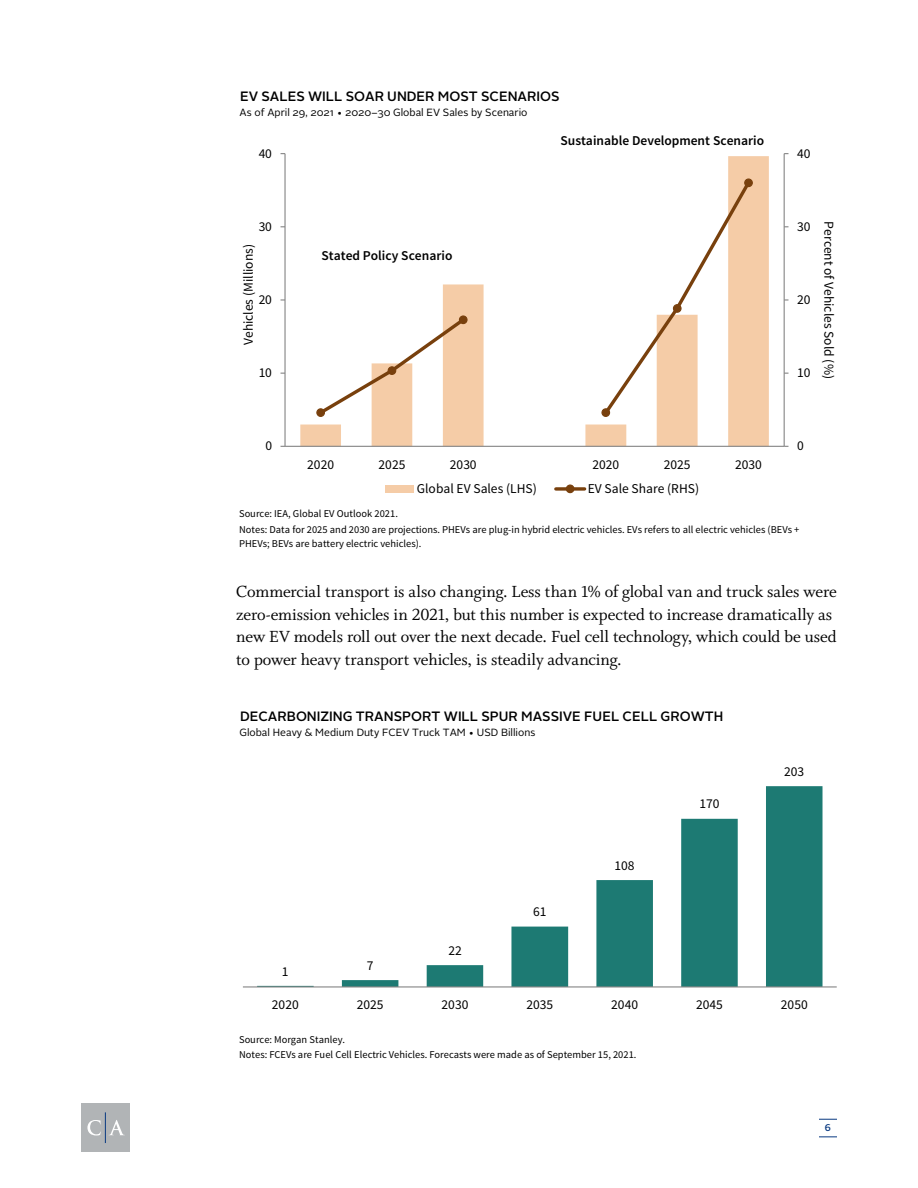
<style>
.page{position:relative;width:918px;height:1188px;background:#fff}
.page>*{position:absolute;margin:0;border:0;box-sizing:border-box;transform-origin:0 0}
.t1{font:18px/22.5px "Whitman";letter-spacing:-.005em;color:#000}
.t2{font:13.5px "Source Sans Pro";letter-spacing:-.005em;color:#000}
.t3{font:500 13.5px "Alright Sans";color:#000}
.t4{font:600 13.5px "Source Sans Pro";color:#000}
.t5{font:10.5px/15px "Source Sans Pro";letter-spacing:.005em;color:#000}
.t6{font:10.5px "Alright Sans";color:#000}
.t7{font:500 9.75px "Alright Sans";color:#083981}
</style>
<div class="page">
<svg style="left:257px;top:786px;width:566px;height:200px"></svg>
<hr style="left:243px;top:986px;width:594px;height:2px;background:#868686">
<svg style="left:300px;top:156px;width:469px;height:290px"></svg>
<hr style="left:784px;top:154px;width:1px;height:292px;background:#868686">
<hr style="left:284px;top:154px;width:2px;height:292px;background:#868686">
<hr style="left:285px;top:446px;width:499px;height:1px;background:#868686">
<svg style="left:316px;top:178px;width:437px;height:239px"></svg>
<div style="left:317px;top:409px;width:7px;height:7px;background:#78400d;border-radius:50%"></div>
<div style="left:316px;top:408px;width:9px;height:9px;border:1px solid #78400d;border-radius:50%"></div>
<div style="left:388px;top:367px;width:8px;height:7px;background:#78400d;border-radius:50%"></div>
<div style="left:388px;top:366px;width:8px;height:9px;border:1px solid #78400d;border-radius:50%"></div>
<div style="left:459px;top:316px;width:8px;height:8px;background:#78400d;border-radius:50%"></div>
<div style="left:459px;top:315px;width:9px;height:9px;border:1px solid #78400d;border-radius:50%"></div>
<div style="left:602px;top:409px;width:8px;height:7px;background:#78400d;border-radius:50%"></div>
<div style="left:601px;top:408px;width:9px;height:9px;border:1px solid #78400d;border-radius:50%"></div>
<div style="left:673px;top:305px;width:8px;height:7px;background:#78400d;border-radius:50%"></div>
<div style="left:673px;top:304px;width:9px;height:9px;border:1px solid #78400d;border-radius:50%"></div>
<div style="left:745px;top:179px;width:7px;height:8px;background:#78400d;border-radius:50%"></div>
<div style="left:744px;top:178px;width:9px;height:9px;border:1px solid #78400d;border-radius:50%"></div>
<div style="left:385px;top:485px;width:29px;height:8px;background:#f5cca7"></div>
<svg style="left:556px;top:487px;width:29px;height:4px"></svg>
<div style="left:566px;top:485px;width:8px;height:8px;background:#78400d;border-radius:50%"></div>
<div style="left:566px;top:485px;width:8px;height:8px;border:1px solid #78400d;border-radius:50%"></div>
<div style="left:81px;top:1103px;width:49px;height:49px;background:#b1b4b6"></div>
<svg style="left:87px;top:1120px;width:14px;height:16px"></svg>
<svg style="left:109px;top:1120px;width:15px;height:15px"></svg>
<hr style="left:105px;top:1112px;width:1px;height:31px;background:#083981">
<svg style="left:819px;top:1119px;width:18px;height:1px"></svg>
<svg style="left:819px;top:1137px;width:18px;height:1px"></svg>
<p class="t3" style="left:240px;top:87px;width:321px">EV SALES WILL SOAR UNDER MOST SCENARIOS</p>
<p class="t6" style="left:239px;top:105px;width:289px">As of April 29, 2021 • 2020–30 Global EV Sales by Scenario</p>
<p class="t2" style="left:259px;top:145px;width:15px">40</p>
<p class="t4" style="left:560px;top:132px;width:205px">Sustainable Development Scenario</p>
<p class="t2" style="left:797px;top:145px;width:15px">40</p>
<p class="t2" style="left:259px;top:218px;width:15px">30</p>
<p class="t2" style="left:240px;top:345px;width:102px;rotate:-90deg">Vehicles (Millions)</p>
<p class="t2" style="left:259px;top:291px;width:15px">20</p>
<p class="t2" style="left:259px;top:364px;width:15px">10</p>
<p class="t4" style="left:322px;top:247px;width:132px">Stated Policy Scenario</p>
<p class="t2" style="left:797px;top:218px;width:15px">30</p>
<p class="t2" style="left:797px;top:291px;width:15px">20</p>
<p class="t2" style="left:797px;top:364px;width:15px">10</p>
<p class="t2" style="left:838px;top:221px;width:159px;rotate:90deg">Percent of Vehicles Sold (%)</p>
<p class="t2" style="left:265px;top:437px;width:8px">0</p>
<p class="t2" style="left:307px;top:456px;width:28px">2020</p>
<p class="t2" style="left:379px;top:456px;width:28px">2025</p>
<p class="t2" style="left:450px;top:456px;width:28px">2030</p>
<p class="t2" style="left:592px;top:456px;width:28px">2020</p>
<p class="t2" style="left:664px;top:456px;width:28px">2025</p>
<p class="t2" style="left:735px;top:456px;width:28px">2030</p>
<p class="t2" style="left:417px;top:480px;width:121px">Global EV Sales (LHS)</p>
<p class="t2" style="left:588px;top:480px;width:113px">EV Sale Share (RHS)</p>
<p class="t2" style="left:797px;top:437px;width:8px">0</p>
<p class="t5" style="left:239px;top:506px;width:562px">Source: IEA, Global EV Outlook 2021.<br>Notes: Data for 2025 and 2030 are projections. PHEVs are plug-in hybrid electric vehicles. EVs refers to all electric vehicles (BEVs +<br>PHEVs; BEVs are battery electric vehicles).</p>
<p class="t1" style="left:236px;top:581px;width:602px">Commercial transport is also changing. Less than 1% of global van and truck sales were zero-emission vehicles in 2021, but this number is expected to increase dramatically as new EV models roll out over the next decade. Fuel cell technology, which could be used to power heavy transport vehicles, is steadily advancing.</p>
<p class="t3" style="left:240px;top:707px;width:485px">DECARBONIZING TRANSPORT WILL SPUR MASSIVE FUEL CELL GROWTH</p>
<p class="t6" style="left:239px;top:726px;width:297px">Global Heavy &amp; Medium Duty FCEV Truck TAM • USD Billions</p>
<p class="t2" style="left:282px;top:963px;width:8px">1</p>
<p class="t2" style="left:367px;top:957px;width:8px">7</p>
<p class="t2" style="left:448px;top:942px;width:15px">22</p>
<p class="t2" style="left:533px;top:903px;width:15px">61</p>
<p class="t2" style="left:615px;top:857px;width:22px">108</p>
<p class="t2" style="left:699px;top:796px;width:22px">170</p>
<p class="t2" style="left:784px;top:763px;width:22px">203</p>
<p class="t2" style="left:272px;top:996px;width:28px">2020</p>
<p class="t2" style="left:357px;top:996px;width:28px">2025</p>
<p class="t2" style="left:442px;top:996px;width:28px">2030</p>
<p class="t2" style="left:526px;top:996px;width:28px">2035</p>
<p class="t2" style="left:611px;top:996px;width:28px">2040</p>
<p class="t2" style="left:696px;top:996px;width:28px">2045</p>
<p class="t2" style="left:781px;top:996px;width:28px">2050</p>
<p class="t5" style="left:239px;top:1032px;width:399px;line-height:15.5px">Source: Morgan Stanley.<br>Notes: FCEVs are Fuel Cell Electric Vehicles. Forecasts were made as of September 15, 2021.</p>
<p class="t7" style="left:825px;top:1121px;width:8px">6</p>
</div>
